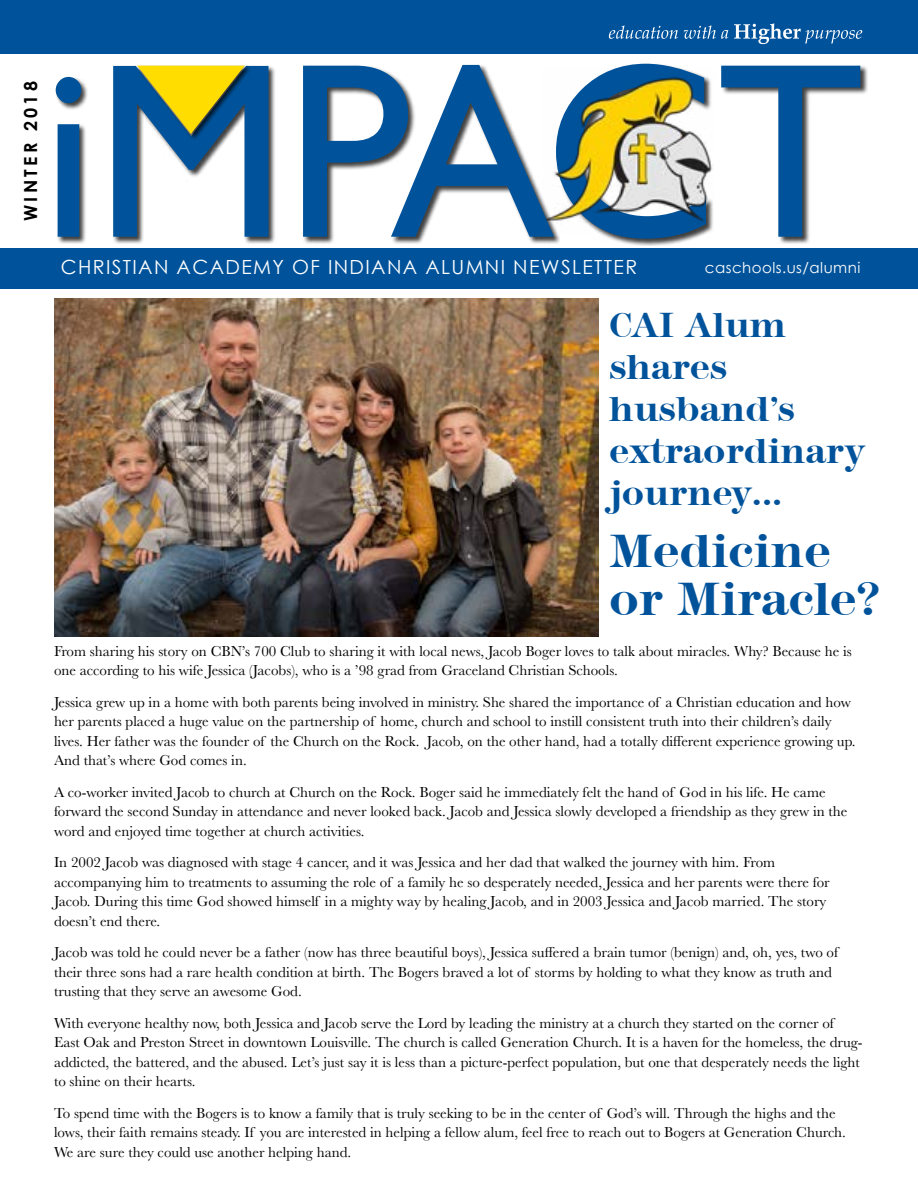
<style>
.page{position:relative;width:918px;height:1188px;background:#fff}
.page>*{position:absolute;margin:0;border:0;box-sizing:border-box;transform-origin:0 0}
.t1{font:48px/48px "Modern Two Sxtn ITCTT Bold";color:#00539b}
.t2{font:36px/42px "Modern Two Sxtn ITCTT Bold";color:#00539b}
.t3{font:19.5px "Century Gothic";letter-spacing:.07em;color:#fff}
.t4{font:700 18px "Cent Goth WGL";letter-spacing:.18em;color:#000}
.t5{font:15px/19.5px "Baskerville";color:#000}
.t6{font:15px "Century Gothic";letter-spacing:.03em;color:#fff}
.s1{font-size:34.5px}
</style>
<div class="page">
<img style="left:54px;top:299px;width:544px;height:337px">
<div style="left:0;top:0;width:918px;height:54px;background:#00539b"></div>
<div style="left:0;top:248px;width:918px;height:41px;background:#00539b"></div>
<svg style="left:609px;top:23px;width:253px;height:21px"></svg>
<div style="left:55px;top:63px;width:813px;height:183px;background:#000;opacity:.75"></div>
<svg style="left:56px;top:64px;width:804px;height:175px"></svg>
<img style="left:542px;top:69px;width:171px;height:165px">
<div style="left:136px;top:65px;width:116px;height:76px;background:#000;opacity:.75"></div>
<svg style="left:137px;top:66px;width:108px;height:68px"></svg>
<p class="t4" style="left:17px;top:221px;width:141px;rotate:-90deg">WINTER 2018</p>
<h3 class="t3" style="left:61px;top:255px;width:578px">CHRISTIAN ACADEMY OF INDIANA ALUMNI NEWSLETTER</h3>
<p class="t6" style="left:705px;top:259px;width:157px">caschools.us/alumni</p>
<h2 class="t2" style="left:609px;top:304px;width:258px">CAI Alum shares husband’s extraordinary journey<span class="s1">...</span></h2>
<h1 class="t1" style="left:609px;top:527px;width:273px">Medicine or Miracle?</h1>
<p class="t5" style="left:54px;top:641px;width:799px">From sharing his story on CBN’s 700 Club to sharing it with local news, Jacob Boger loves to talk about miracles. Why? Because he is one according to his wife Jessica (Jacobs), who is a ’98 grad from Graceland Christian Schools.</p>
<p class="t5" style="left:54px;top:692px;width:803px">Jessica grew up in a home with both parents being involved in ministry. She shared the importance of a Christian education and how her parents placed a huge value on the partnership of home, church and school to instill consistent truth into their children’s daily lives. Her father was the founder of the Church on the Rock. Jacob, on the other hand, had a totally different experience growing up.<br>And that’s where God comes in.</p>
<p class="t5" style="left:54px;top:782px;width:795px">A co-worker invited Jacob to church at Church on the Rock. Boger said he immediately felt the hand of God in his life. He came forward the second Sunday in attendance and never looked back. Jacob and Jessica slowly developed a friendship as they grew in the word and enjoyed time together at church activities.</p>
<p class="t5" style="left:54px;top:853px;width:777px">In 2002 Jacob was diagnosed with stage 4 cancer, and it was Jessica and her dad that walked the journey with him. From accompanying him to treatments to assuming the role of a family he so desperately needed, Jessica and her parents were there for Jacob. During this time God showed himself in a mighty way by healing Jacob, and in 2003 Jessica and Jacob married. The story doesn’t end there.</p>
<p class="t5" style="left:54px;top:943px;width:786px">Jacob was told he could never be a father (now has three beautiful boys), Jessica suffered a brain tumor (benign) and, oh, yes, two of their three sons had a rare health condition at birth. The Bogers braved a lot of storms by holding to what they know as truth and trusting that they serve an awesome God.</p>
<p class="t5" style="left:54px;top:1013px;width:810px">With everyone healthy now, both Jessica and Jacob serve the Lord by leading the ministry at a church they started on the corner of East Oak and Preston Street in downtown Louisville. The church is called Generation Church. It is a haven for the homeless, the drug&shy;addicted, the battered, and the abused. Let’s just say it is less than a picture-perfect population, but one that desperately needs the light to shine on their hearts.</p>
<p class="t5" style="left:54px;top:1103px;width:794px">To spend time with the Bogers is to know a family that is truly seeking to be in the center of God’s will. Through the highs and the lows, their faith remains steady. If you are interested in helping a fellow alum, feel free to reach out to Bogers at Generation Church.<br>We are sure they could use another helping hand.</p>
</div>
